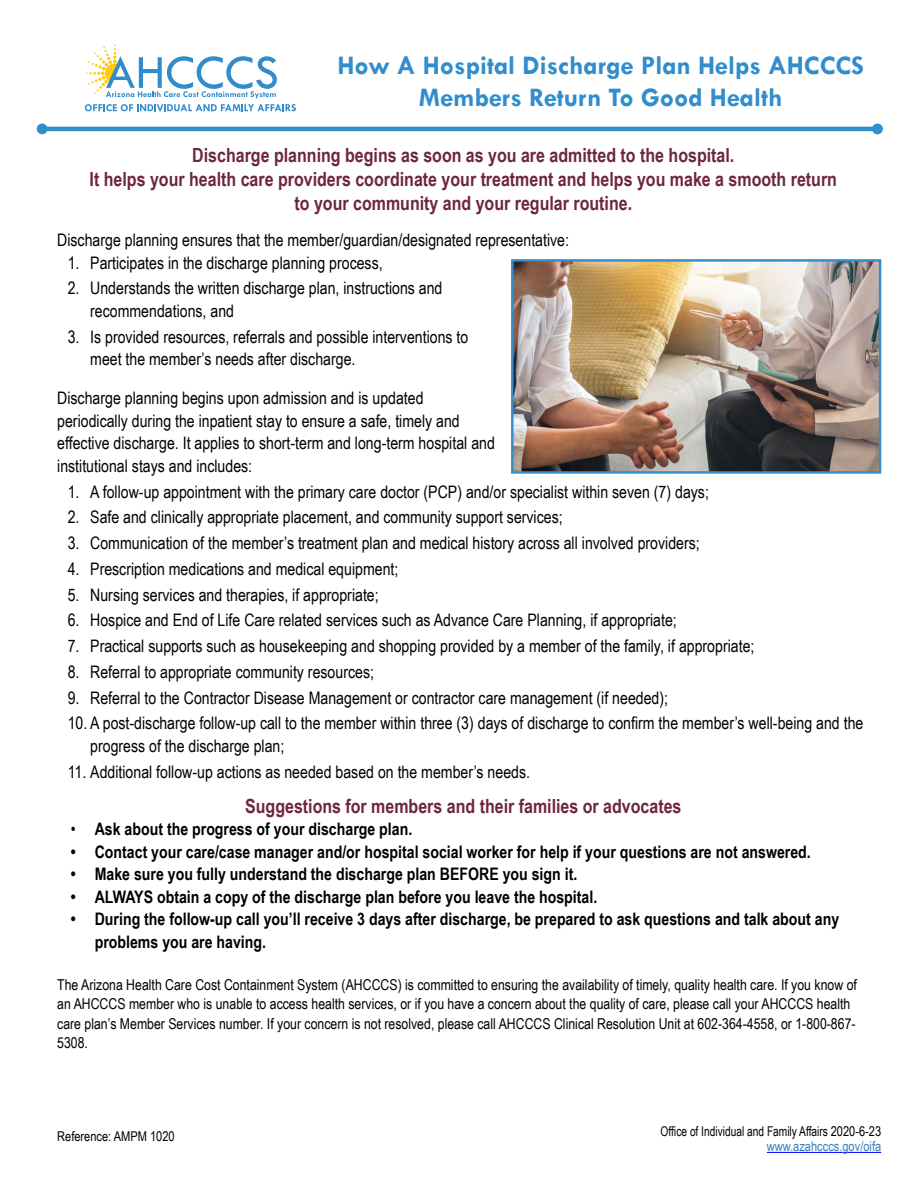
<style>
.page{position:relative;width:918px;height:1188px;background:#fff}
.page>*{position:absolute;margin:0;border:0;box-sizing:border-box;transform-origin:0 0}
.t1{font:700 27px/31.5px "Tw Cen";color:#318dcc;text-align:center}
.t2{font:700 19.5px/24px "Arial Narrow";color:#6d263e;text-align:center}
.t3{font:17.25px/22.5px "Arial Narrow";color:#000}
.t4{font:700 17.25px/22.5px "Arial Narrow";color:#000}
.t5{font:15px/19.5px "Arial Narrow";color:#000}
.t6{font:13.5px/15px "Arial Narrow";color:#000;text-align:right;scale:.92 1}
.t7{font:13.5px "Arial Narrow";color:#000}
.s1{font-weight:400}
.s2{color:#367dba}
</style>
<div class="page">
<img style="left:514px;top:262px;width:364px;height:209px">
<div style="left:511px;top:259px;width:370px;height:215px;border:2px solid #318dcc"></div>
<svg style="left:85px;top:44px;width:211px;height:67px"></svg>
<hr style="left:42px;top:127px;width:835px;height:4px;background:#318dcc">
<div style="left:37px;top:124px;width:11px;height:10px;background:#318dcc;border-radius:50%"></div>
<div style="left:872px;top:124px;width:11px;height:10px;background:#318dcc;border-radius:50%"></div>
<hr style="left:767px;top:1152px;width:114px;height:1px;background:#00f">
<p class="t1" style="left:337px;top:49px;width:528px">How A Hospital Discharge Plan Helps AHCCCS<br>Members Return To Good Health</p>
<p class="t2" style="left:90px;top:142px;width:749px">Discharge planning begins as soon as you are admitted to the hospital.<br>It helps your health care providers coordinate your treatment and helps you make a smooth return to your community and your regular routine.</p>
<p class="t3" style="left:57px;top:228px;width:513px">Discharge planning ensures that the member/guardian/designated representative:</p>
<p class="t3" style="left:68px;top:251px;width:316px">1. Participates in the discharge planning process,</p>
<p class="t3" style="left:90px;top:276px;width:354px;text-indent:-22px">2. Understands the written discharge plan, instructions and recommendations, and</p>
<p class="t3" style="left:90px;top:325px;width:380px;text-indent:-22px">3. Is provided resources, referrals and possible interventions to meet the member’s needs after discharge.</p>
<p class="t3" style="left:57px;top:386px;width:439px">Discharge planning begins upon admission and is updated periodically during the inpatient stay to ensure a safe, timely and effective discharge. It applies to short-term and long-term hospital and institutional stays and includes:</p>
<p class="t3" style="left:68px;top:480px;width:643px">1. A follow-up appointment with the primary care doctor (PCP) and/or specialist within seven (7) days;</p>
<p class="t3" style="left:68px;top:505px;width:497px">2. Safe and clinically appropriate placement, and community support services;</p>
<p class="t3" style="left:68px;top:531px;width:634px">3. Communication of the member’s treatment plan and medical history across all involved providers;</p>
<p class="t3" style="left:68px;top:557px;width:332px">4. Prescription medications and medical equipment;</p>
<p class="t3" style="left:68px;top:583px;width:313px">5. Nursing services and therapies, if appropriate;</p>
<p class="t3" style="left:68px;top:608px;width:611px">6. Hospice and End of Life Care related services such as Advance Care Planning, if appropriate;</p>
<p class="t3" style="left:68px;top:634px;width:688px">7. Practical supports such as housekeeping and shopping provided by a member of the family, if appropriate;</p>
<p class="t3" style="left:68px;top:660px;width:308px">8. Referral to appropriate community resources;</p>
<p class="t3" style="left:68px;top:686px;width:602px">9. Referral to the Contractor Disease Management or contractor care management (if needed);</p>
<p class="t3" style="left:90px;top:711px;width:775px;text-indent:-22px">10. A post-discharge follow-up call to the member within three (3) days of discharge to confirm the member’s well-being and the progress of the discharge plan;</p>
<p class="t3" style="left:68px;top:760px;width:464px">11. Additional follow-up actions as needed based on the member’s needs.</p>
<p class="t2" style="left:245px;top:793px;width:438px">Suggestions for members and their families or advocates</p>
<p class="t4" style="left:71px;top:817px;width:343px"><span class="s1">•</span> Ask about the progress of your discharge plan.</p>
<p class="t4" style="left:71px;top:840px;width:742px">• Contact your care/case manager and/or hospital social worker for help if your questions are not answered.</p>
<p class="t4" style="left:71px;top:862px;width:508px">• Make sure you fully understand the discharge plan BEFORE you sign it.</p>
<p class="t4" style="left:71px;top:885px;width:528px">• ALWAYS obtain a copy of the discharge plan before you leave the hospital.</p>
<p class="t4" style="left:95px;top:907px;width:746px;text-indent:-24px">• During the follow-up call you’ll receive 3 days after discharge, be prepared to ask questions and talk about any problems you are having.</p>
<p class="t5" style="left:57px;top:974px;width:801px">The Arizona Health Care Cost Containment System (AHCCCS) is committed to ensuring the availability of timely, quality health care. If you know of an AHCCCS member who is unable to access health services, or if you have a concern about the quality of care, please call your AHCCCS health care plan’s Member Services number. If your concern is not resolved, please call AHCCCS Clinical Resolution Unit at 602-364-4558, or 1-800-867- 5308.</p>
<p class="t7" style="left:57px;top:1127px;width:119px">Reference: AMPM 1020</p>
<p class="t6" style="left:661px;top:1123px;width:241px">Office of Individual and Family Affairs 2020-6-23 <span class="s2">www.azahcccs.gov/oifa</span></p>
</div>
